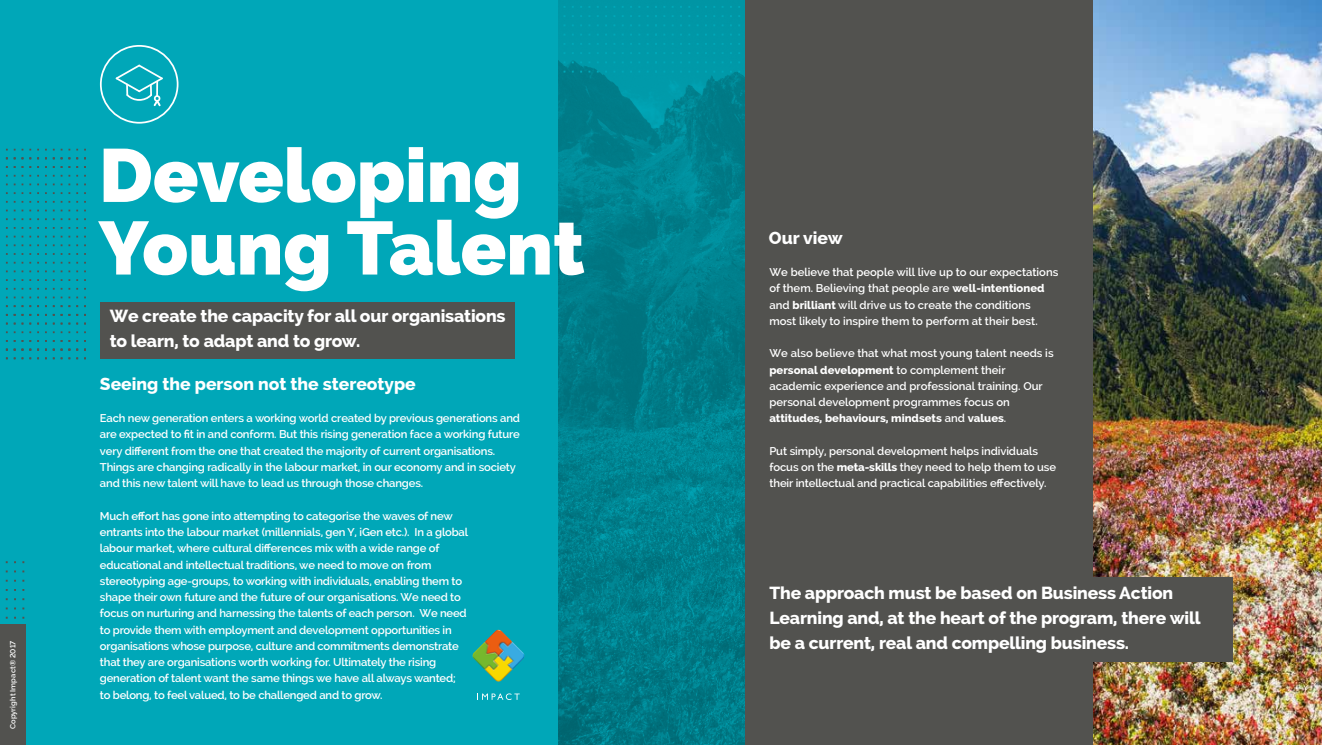
<style>
.page{position:relative;width:1322px;height:745px;background:#fff}
.page>*{position:absolute;margin:0;border:0;box-sizing:border-box;transform-origin:0 0}
.t1{font:800 75px/72.5px "Raleway";color:#fff}
.t2{font:800 17.5px/25px "Raleway";letter-spacing:-.01em;color:#fff}
.t3{font:600 11.25px/16.2px "Raleway";letter-spacing:-.015em;color:#fff}
.t4{font:600 7.5px "Raleway";letter-spacing:.01em;color:#fff}
.s1{font-weight:800}
</style>
<div class="page">
<div style="left:744px;top:0;width:578px;height:744px;background:#52524f"></div>
<div style="left:0;top:0;width:744px;height:744px;background:#00a7b8"></div>
<img style="left:558px;top:0;width:186px;height:744px">
<div style="left:0;top:624px;width:25px;height:120px;background:#52524f"></div>
<img style="left:1093px;top:0;width:229px;height:744px">
<div style="left:100px;top:302px;width:414px;height:56px;background:#52524f"></div>
<svg style="left:477px;top:693px;width:43px;height:6px"></svg>
<img style="left:472px;top:629px;width:26px;height:43px">
<svg style="left:100px;top:45px;width:78px;height:78px"></svg>
<div style="left:760px;top:576px;width:472px;height:85px;background:#52524f"></div>
<p class="t4" style="left:9px;top:728px;width:90px;rotate:-90deg">Copyright Impact® 2017</p>
<h1 class="t1" style="left:99px;top:139px;width:487px">Developing<br>Young Talent</h1>
<h2 class="t2" style="left:110px;top:303px;width:397px">We create the capacity for all our organisations to learn, to adapt and to grow.</h2>
<h2 class="t2" style="left:100px;top:371px;width:317px">Seeing the person not the stereotype</h2>
<p class="t3" style="left:100px;top:410px;width:422px">Each new generation enters a working world created by previous generations and are expected to fit in and conform. But this rising generation face a working future very different from the one that created the majority of current organisations.<br>Things are changing radically in the labour market, in our economy and in society and this new talent will have to lead us through those changes.</p>
<p class="t3" style="left:100px;top:507px;width:370px">Much effort has gone into attempting to categorise the waves of new entrants into the labour market (millennials, gen Y, iGen etc.). In a global labour market, where cultural differences mix with a wide range of educational and intellectual traditions, we need to move on from stereotyping age-groups, to working with individuals, enabling them to shape their own future and the future of our organisations. We need to focus on nurturing and harnessing the talents of each person. We need to provide them with employment and development opportunities in organisations whose purpose, culture and commitments demonstrate that they are organisations worth working for. Ultimately the rising generation of talent want the same things we have all always wanted; to belong, to feel valued, to be challenged and to grow.</p>
<h2 class="t2" style="left:769px;top:225px;width:75px">Our view</h2>
<p class="t3" style="left:769px;top:264px;width:290px">We believe that people will live up to our expectations of them. Believing that people are <span class="s1">well-intentioned </span>and <span class="s1">brilliant</span> will drive us to create the conditions most likely to inspire them to perform at their best.</p>
<p class="t3" style="left:769px;top:345px;width:286px">We also believe that what most young talent needs is <span class="s1">personal development</span> to complement their academic experience and professional training. Our personal development programmes focus on <span class="s1">attitudes, behaviours, mindsets</span> and <span class="s1">values</span>.</p>
<p class="t3" style="left:769px;top:442px;width:288px">Put simply, personal development helps individuals focus on the <span class="s1">meta-skills</span> they need to help them to use their intellectual and practical capabilities effectively.</p>
<h2 class="t2" style="left:769px;top:580px;width:433px">The approach must be based on Business Action<br>Learning and, at the heart of the program, there will be a current, real and compelling business.</h2>
</div>
